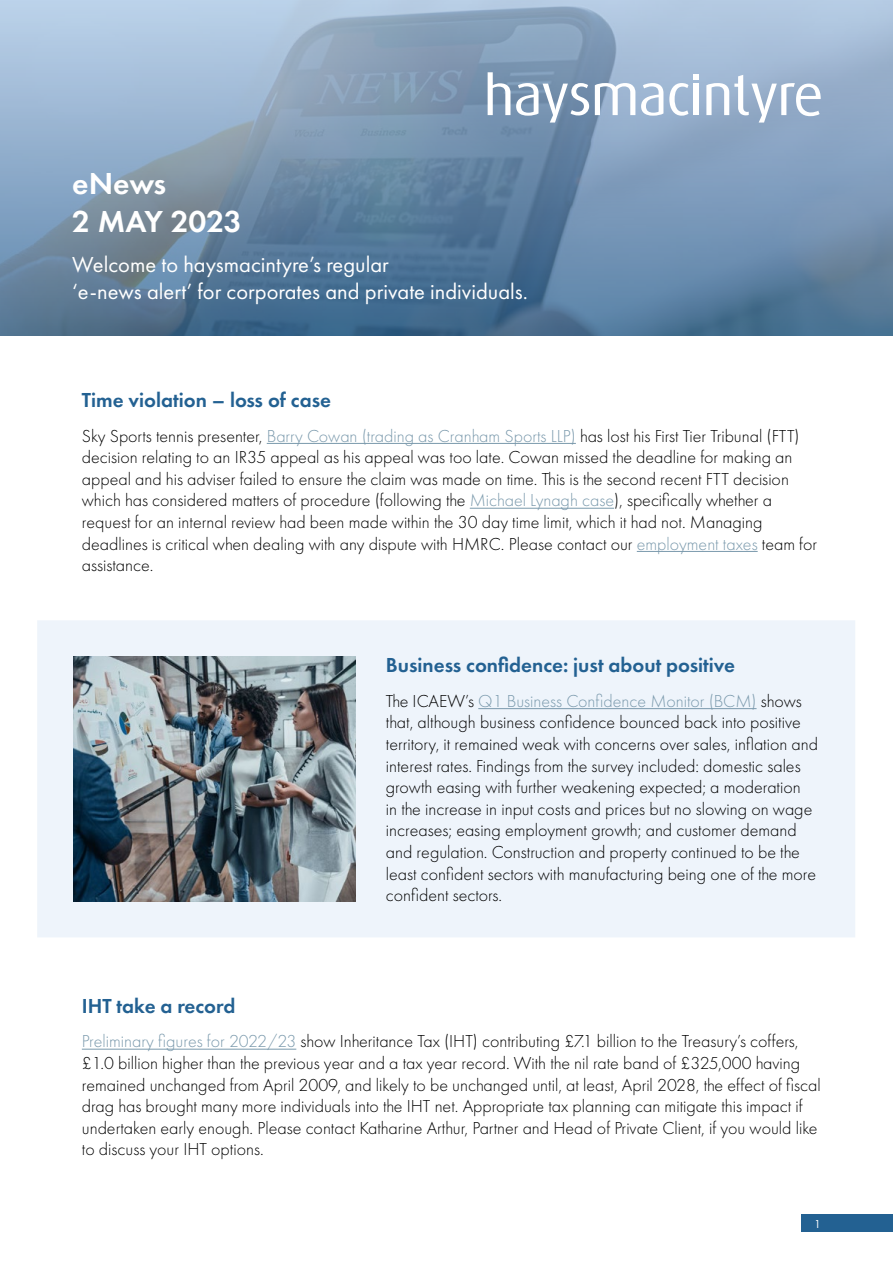
<style>
.page{position:relative;width:893px;height:1263px;background:#fff}
.page>*{position:absolute;margin:0;border:0;box-sizing:border-box;transform-origin:0 0}
.t1{font:600 31.5px/37.8px "Futura PT";color:#fff}
.t2{font:22.5px/27px "Futura PT";color:#fff}
.t3{font:600 21px "Futura PT";color:#236192}
.t4{font:300 18px/21.6px "Futura PT";color:#000}
.t5{font:12px "Futura PT";color:#fff}
.s1{color:#7a99ac}
</style>
<div class="page">
<div style="left:801px;top:1215px;width:92px;height:17px;background:#236192"></div>
<svg style="left:0;top:0;width:893px;height:336px;background:#7a97b4"></svg>
<hr style="left:267px;top:443px;width:309px;height:1px;background:#7a99ac">
<hr style="left:470px;top:508px;width:144px;height:1px;background:#7a99ac">
<hr style="left:637px;top:551px;width:121px;height:1px;background:#7a99ac">
<hr style="left:82px;top:1049px;width:214px;height:1px;background:#7a99ac">
<svg style="left:488px;top:72px;width:22px;height:43px"></svg>
<svg style="left:516px;top:83px;width:73px;height:40px"></svg>
<svg style="left:595px;top:83px;width:40px;height:32px"></svg>
<svg style="left:641px;top:83px;width:22px;height:33px"></svg>
<svg style="left:669px;top:83px;width:19px;height:33px"></svg>
<div style="left:694px;top:84px;width:5px;height:31px;background:#fff"></div>
<svg style="left:694px;top:75px;width:5px;height:5px"></svg>
<svg style="left:706px;top:75px;width:115px;height:48px"></svg>
<div style="left:37px;top:620px;width:818px;height:317px;background:#eef4fb"></div>
<img style="left:73px;top:656px;width:282px;height:245px">
<hr style="left:478px;top:708px;width:278px;height:1px;background:#7a99ac">
<h1 class="t1" style="left:72px;top:164px;width:171px">eNews<br>2 MAY 2023</h1>
<p class="t2" style="left:72px;top:251px;width:457px">Welcome to haysmacintyre’s regular<br>‘e-news alert’ for corporates and private individuals.</p>
<p class="t3" style="left:82px;top:387px;width:251px">Time violation – loss of case</p>
<p class="t4" style="left:82px;top:425px;width:737px">Sky Sports tennis presenter, <span class="s1">Barry Cowan (trading as Cranham Sports LLP)</span> has lost his First Tier Tribunal (FTT) decision relating to an IR35 appeal as his appeal was too late. Cowan missed the deadline for making an appeal and his adviser failed to ensure the claim was made on time. This is the second recent FTT decision which has considered matters of procedure (following the <span class="s1">Michael Lynagh case</span>), specifically whether a request for an internal review had been made within the 30 day time limit, which it had not. Managing deadlines is critical when dealing with any dispute with HMRC. Please contact our <span class="s1">employment taxes</span> team for assistance.</p>
<p class="t3" style="left:386px;top:652px;width:351px">Business confidence: just about positive</p>
<p class="t4" style="left:386px;top:690px;width:434px">The ICAEW’s <span class="s1">Q1 Business Confidence Monitor (BCM)</span> shows that, although business confidence bounced back into positive territory, it remained weak with concerns over sales, inflation and interest rates. Findings from the survey included: domestic sales growth easing with further weakening expected; a moderation<br>in the increase in input costs and prices but no slowing on wage increases; easing employment growth; and customer demand and regulation. Construction and property continued to be the least confident sectors with manufacturing being one of the more confident sectors.</p>
<p class="t3" style="left:82px;top:993px;width:155px">IHT take a record</p>
<p class="t4" style="left:82px;top:1031px;width:740px"><span class="s1">Preliminary figures for 2022/23</span> show Inheritance Tax (IHT) contributing £7.1 billion to the Treasury’s coffers, £1.0 billion higher than the previous year and a tax year record. With the nil rate band of £325,000 having remained unchanged from April 2009, and likely to be unchanged until, at least, April 2028, the effect of fiscal drag has brought many more individuals into the IHT net. Appropriate tax planning can mitigate this impact if undertaken early enough. Please contact Katharine Arthur, Partner and Head of Private Client, if you would like to discuss your IHT options.</p>
<p class="t5" style="left:814px;top:1217px;width:8px">1</p>
</div>
